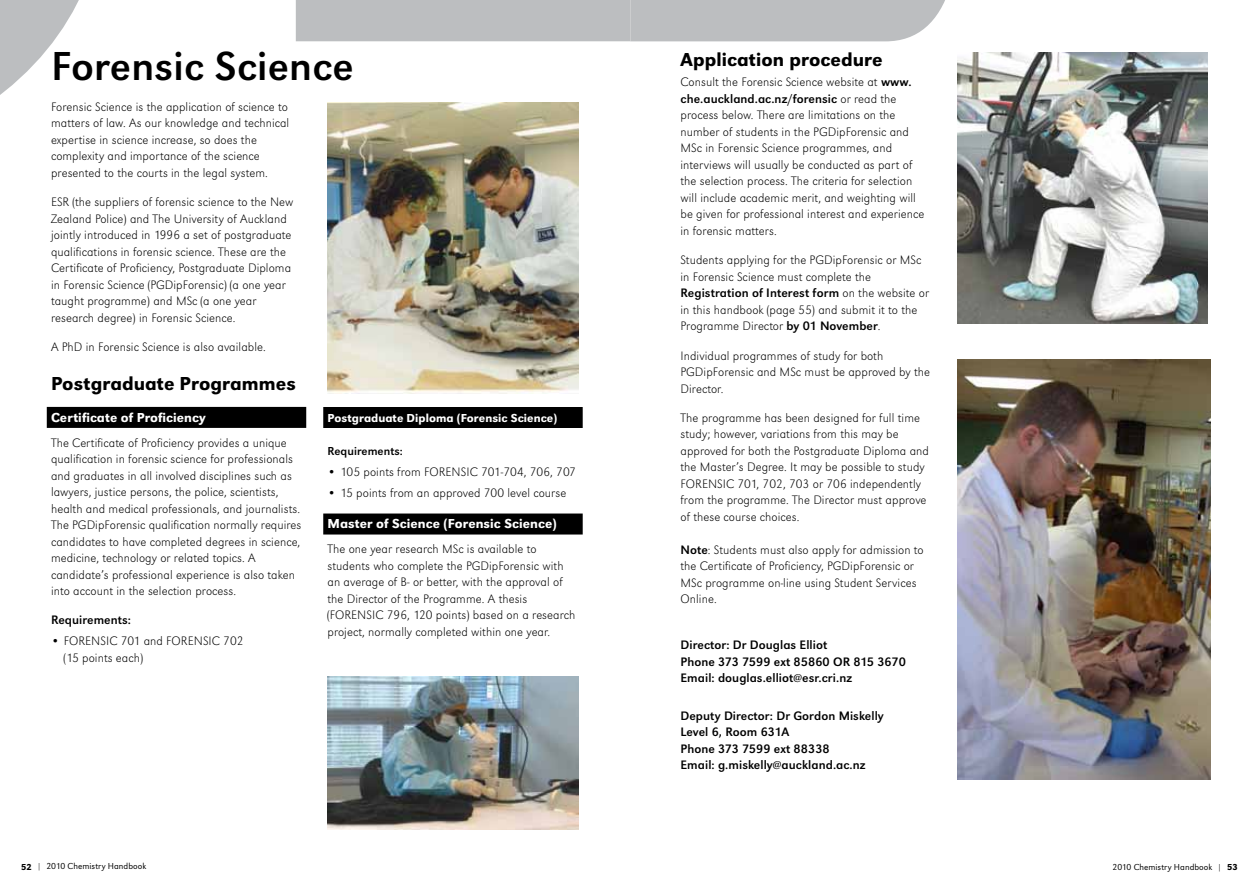
<style>
.page{position:relative;width:1259px;height:893px;background:#fff}
.page>*{position:absolute;margin:0;border:0;box-sizing:border-box;transform-origin:0 0}
.t1{font:42px "Grot Macron Reg";letter-spacing:.005em;color:#000}
.t2{font:500 19.5px "Grot Macron";letter-spacing:.005em;color:#000}
.t3{font:500 13.5px "Grot Macron";letter-spacing:.005em;color:#fff}
.t4{font:12.75px/16.5px "Grot Macron Extra Lt";letter-spacing:.005em;color:#000}
.t5{font:12.75px/16.5px "Grot Macron Reg";letter-spacing:.005em;color:#000}
.t6{font:500 12px "Grot Macron";letter-spacing:.005em;color:#fff}
.t7{font:12px "Grot Macron Reg";letter-spacing:.005em;color:#000}
.t8{font:300 9px "Grot Macron";letter-spacing:.005em;color:#000}
.s1{font-family:"Grot Macron Reg"}
.s2{font-family:"Grot Macron Extra Lt"}
.s3{font-weight:500}
</style>
<div class="page">
<svg style="left:0;top:0;width:630px;height:105px"></svg>
<div style="left:630px;top:0;width:315px;height:41px;background:#bcbec0"></div>
<img style="left:957px;top:52px;width:251px;height:272px">
<div style="left:47px;top:407px;width:259px;height:21px;background:#000"></div>
<div style="left:323px;top:407px;width:260px;height:21px;background:#000"></div>
<div style="left:323px;top:513px;width:260px;height:21px;background:#000"></div>
<img style="left:327px;top:102px;width:251px;height:292px">
<img style="left:327px;top:676px;width:251px;height:153px">
<img style="left:957px;top:359px;width:253px;height:420px">
<h1 class="t1" style="left:51px;top:42px;width:304px">Forensic Science</h1>
<p class="t4" style="left:51px;top:99px;width:240px">Forensic Science is the application of science to matters of law. As our knowledge and technical expertise in science increase, so does the complexity and importance of the science presented to the courts in the legal system.</p>
<p class="t4" style="left:51px;top:194px;width:244px">ESR (the suppliers of forensic science to the New Zealand Police) and The University of Auckland jointly introduced in 1996 a set of postgraduate qualifications in forensic science. These are the Certificate of Proficiency, Postgraduate Diploma in Forensic Science (PGDipForensic) (a one year taught programme) and MSc (a one year research degree) in Forensic Science.</p>
<p class="t4" style="left:51px;top:339px;width:216px">A PhD in Forensic Science is also available.</p>
<h2 class="t2" style="left:51px;top:372px;width:246px">Postgraduate Programmes</h2>
<p class="t3" style="left:51px;top:409px;width:156px">Certificate of Proficiency</p>
<p class="t4" style="left:51px;top:434px;width:252px">The Certificate of Proficiency provides a unique qualification in forensic science for professionals and graduates in all involved disciplines such as lawyers, justice persons, the police, scientists, health and medical professionals, and journalists.<br>The PGDipForensic qualification normally requires candidates to have completed degrees in science, medicine, technology or related topics. A candidate’s professional experience is also taken into account in the selection process.</p>
<p class="t5" style="left:51px;top:612px;width:82px">Requirements:</p>
<p class="t4" style="left:64px;top:633px;width:181px;text-indent:-13px">• FORENSIC 701 and FORENSIC 702 (15 points each)</p>
<p class="t6" style="left:327px;top:411px;width:231px">Postgraduate Diploma (Forensic Science)</p>
<p class="t7" style="left:327px;top:444px;width:77px">Requirements:</p>
<p class="t4" style="left:327px;top:463px;width:250px">• 105 points from FORENSIC 701-704, 706, 707</p>
<p class="t4" style="left:327px;top:484px;width:240px">• 15 points from an approved 700 level course</p>
<p class="t3" style="left:327px;top:516px;width:231px">Master of Science (Forensic Science)</p>
<p class="t4" style="left:327px;top:541px;width:249px">The one year research MSc is available to students who complete the PGDipForensic with an average of B- or better, with the approval of the Director of the Programme. A thesis (FORENSIC 796, 120 points) based on a research project, normally completed within one year.</p>
<h2 class="t2" style="left:680px;top:48px;width:204px">Application procedure</h2>
<p class="t4" style="left:680px;top:74px;width:233px">Consult the Forensic Science website at <span class="s1">www.</span></p>
<p class="t5" style="left:680px;top:91px;width:217px">che.auckland.ac.nz/forensic <span class="s2">or read the</span></p>
<p class="t4" style="left:680px;top:107px;width:245px">process below. There are limitations on the number of students in the PGDipForensic and MSc in Forensic Science programmes, and interviews will usually be conducted as part of the selection process. The criteria for selection will include academic merit, and weighting will be given for professional interest and experience in forensic matters.</p>
<p class="t4" style="left:680px;top:252px;width:242px">Students applying for the PGDipForensic or MSc in Forensic Science must complete the</p>
<p class="t5" style="left:680px;top:285px;width:250px">Registration of Interest form <span class="s2">on the website or</span></p>
<p class="t4" style="left:680px;top:301px;width:238px">in this handbook (page 55) and submit it to the<br>Programme Director <span class="s1">by 01 November</span>.</p>
<p class="t4" style="left:680px;top:347px;width:251px">Individual programmes of study for both<br>PGDipForensic and MSc must be approved by the<br>Director.</p>
<p class="t4" style="left:680px;top:409px;width:250px">The programme has been designed for full time study; however, variations from this may be approved for both the Postgraduate Diploma and the Master’s Degree. It may be possible to study FORENSIC 701, 702, 703 or 706 independently from the programme. The Director must approve of these course choices.</p>
<p class="t4" style="left:680px;top:541px;width:245px"><span class="s1">Note</span>: Students must also apply for admission to the Certificate of Proficiency, PGDipForensic or MSc programme on-line using Student Services Online.</p>
<p class="t5" style="left:680px;top:637px;width:227px">Director: Dr Douglas Elliot<br>Phone 373 7599 ext 85860 OR 815 3670<br>Email: douglas.elliot@esr.cri.nz</p>
<p class="t5" style="left:680px;top:707px;width:205px">Deputy Director: Dr Gordon Miskelly<br>Level 6, Room 631A<br>Phone 373 7599 ext 88338<br>Email: g.miskelly@auckland.ac.nz</p>
<p class="t8" style="left:21px;top:861px;width:127px"><span class="s3">52</span> | 2010 Chemistry Handbook</p>
<p class="t8" style="left:1112px;top:861px;width:127px">2010 Chemistry Handbook | <span class="s3">53</span></p>
</div>
